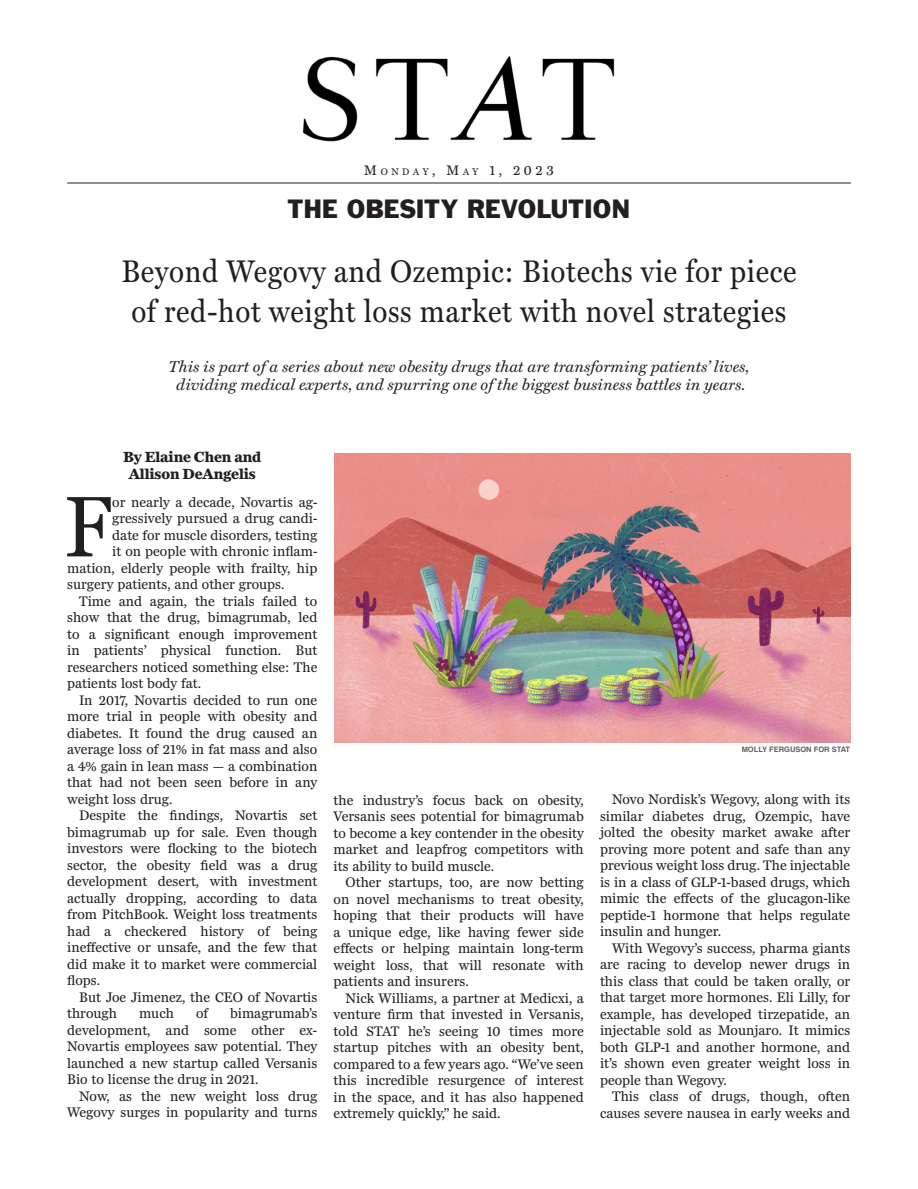
<style>
.page{position:relative;width:918px;height:1189px;background:#fff}
.page>*{position:absolute;margin:0;border:0;box-sizing:border-box;transform-origin:0 0}
.Normal__Web{font:86.7px "Miller Text";color:#231f20;scale:.9 1}
.t1{font:31.5px "Miller Text";letter-spacing:.02em;color:#231f20;scale:.9 1}
.t2{font:24px "AIC Franklin Gothic";letter-spacing:-.015em;color:#231f20}
.t3{font:italic 15.75px/18.9px "Miller Text";letter-spacing:.005em;color:#231f20;text-align:center}
.Heading_3{font:700 15px "Miller Daily Two";letter-spacing:-.005em;color:#231f20}
.Normal__Web-2{font:14.25px/16.5px "Miller Daily Two";color:#231f20;text-align:justify}
.t4{font:14.25px "Miller Daily Two";color:#231f20}
.Normal__Web-3{font:700 7.5px "Helvetica";color:#5f5f62}
.s1{font-size:10.05px}
</style>
<div class="page">
<hr style="left:67px;top:183px;width:783px;height:1px;background:#231f20">
<img style="left:302px;top:56px;width:313px;height:86px">
<img style="left:334px;top:453px;width:516px;height:290px">
<p class="t4" style="left:364px;top:162px;width:191px">M<span class="s1">ONDAY</span>, M<span class="s1">AY</span> 1, 2023</p>
<p class="t2" style="left:287px;top:191px;width:344px">THE OBESITY REVOLUTION</p>
<p class="t1" style="left:121px;top:253px;width:751px">Beyond Wegovy and Ozempic: Biotechs vie for piece</p>
<p class="t1" style="left:131px;top:293px;width:729px">of red-hot weight loss market with novel strategies</p>
<p class="t3" style="left:168px;top:357px;width:582px">This is part of a series about new obesity drugs that are transforming patients’ lives, dividing medical experts, and spurring one of the biggest business battles in years.</p>
<p class="Heading_3" style="left:123px;top:448px;width:140px">By Elaine Chen and</p>
<p class="Heading_3" style="left:129px;top:464px;width:129px">Allison DeAngelis</p>
<p class="Normal__Web" style="left:64px;top:477px;width:55px">F</p>
<p class="Normal__Web-2" style="left:112px;top:494px;width:206px">or nearly a decade, Novartis ag-</p>
<p class="Normal__Web-2" style="left:112px;top:510px;width:206px">gressively pursued a drug candi-</p>
<p class="Normal__Web-2" style="left:112px;top:527px;width:206px">date for muscle disorders, testing</p>
<p class="Normal__Web-2" style="left:112px;top:543px;width:206px">it on people with chronic inflam-</p>
<p class="Normal__Web-2" style="left:67px;top:560px;width:252px">mation, elderly people with frailty, hip</p>
<p class="Normal__Web-2" style="left:67px;top:576px;width:219px">surgery patients, and other groups.</p>
<p class="Normal__Web-2" style="left:67px;top:593px;width:252px;text-indent:12px">Time and again, the trials failed to show that the drug, bimagrumab, led to a significant enough improvement in patients’ physical function. But researchers noticed something else: The patients lost body fat.</p>
<p class="Normal__Web-2" style="left:67px;top:692px;width:252px;text-indent:12px">In 2017, Novartis decided to run one more trial in people with obesity and diabetes. It found the drug caused an average loss of 21% in fat mass and also a 4% gain in lean mass — a combination that had not been seen before in any weight loss drug.</p>
<p class="Normal__Web-2" style="left:67px;top:807px;width:252px;text-indent:12px">Despite the findings, Novartis set bimagrumab up for sale. Even though investors were flocking to the biotech sector, the obesity field was a drug development desert, with investment actually dropping, according to data from PitchBook. Weight loss treatments had a checkered history of being ineffective or unsafe, and the few that did make it to market were commercial flops.</p>
<p class="Normal__Web-2" style="left:67px;top:989px;width:251px;text-indent:12px">But Joe Jimenez, the CEO of Novartis through</p>
<p class="Normal__Web-2" style="left:67px;top:1005px;width:252px;text-indent:163px">bimagrumab’s development, and some other ex-Novartis employees saw potential. They launched a new startup called Versanis Bio to license the drug in 2021.</p>
<p class="Normal__Web-2" style="left:67px;top:1088px;width:252px;text-align:right">Now, as the new weight loss drug<br>Wegovy surges in popularity and turns</p>
<p class="Normal__Web-2" style="left:139px;top:1005px;width:36px">much</p>
<p class="Normal__Web-2" style="left:196px;top:1005px;width:14px">of</p>
<p class="Normal__Web-3" style="left:741px;top:744px;width:110px">MOLLY FERGUSON FOR STAT</p>
<p class="Normal__Web-2" style="left:333px;top:792px;width:252px">the industry’s focus back on obesity, Versanis sees potential for bimagrumab to become a key contender in the obesity market and leapfrog competitors with its ability to build muscle.</p>
<p class="Normal__Web-2" style="left:333px;top:874px;width:252px;text-indent:12px">Other startups, too, are now betting on novel mechanisms to treat obesity, hoping that their products will have a unique edge, like having fewer side effects or helping maintain long-term weight loss, that will resonate with patients and insurers.</p>
<p class="Normal__Web-2" style="left:333px;top:990px;width:252px;text-indent:12px">Nick Williams, a partner at Medicxi, a venture firm that invested in Versanis, told STAT he’s seeing 10 times more startup pitches with an obesity bent, compared to a few years ago. “We’ve seen this incredible resurgence of interest in the space, and it has also happened extremely quickly,” he said.</p>
<p class="Normal__Web-2" style="left:600px;top:791px;width:252px;text-indent:12px">Novo Nordisk’s Wegovy, along with its similar diabetes drug, Ozempic, have jolted the obesity market awake after proving more potent and safe than any previous weight loss drug. The injectable is in a class of GLP-1-based drugs, which mimic the effects of the glucagon-like peptide-1 hormone that helps regulate insulin and hunger.</p>
<p class="Normal__Web-2" style="left:600px;top:939px;width:252px;text-indent:12px">With Wegovy’s success, pharma giants are racing to develop newer drugs in this class that could be taken orally, or that target more hormones. Eli Lilly, for example, has developed tirzepatide, an injectable sold as Mounjaro. It mimics both GLP-1 and another hormone, and it’s shown even greater weight loss in people than Wegovy.</p>
<p class="Normal__Web-2" style="left:600px;top:1088px;width:252px;text-align:right">This class of drugs, though, often causes severe nausea in early weeks and</p>
</div>
